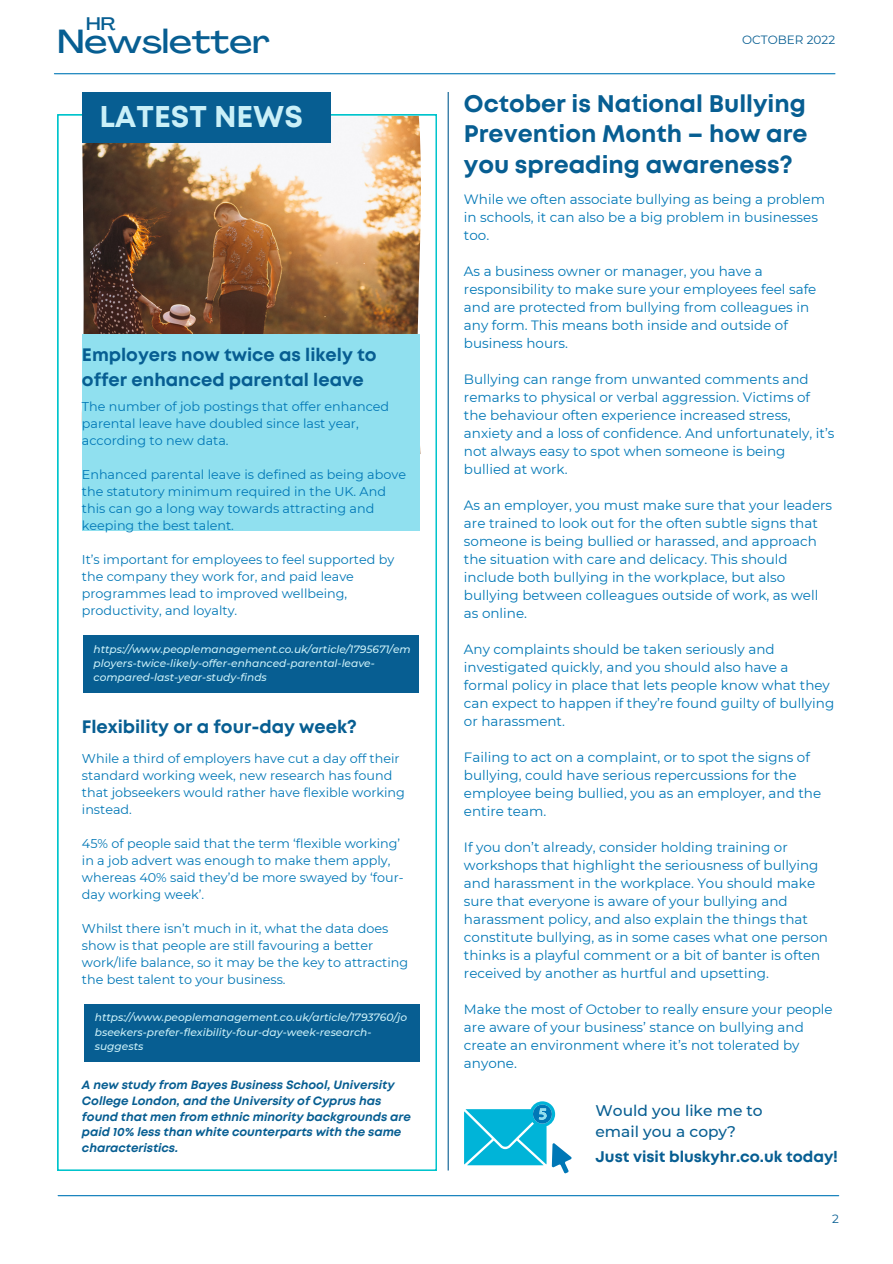
<style>
.page{position:relative;width:893px;height:1264px;background:#fff}
.page>*{position:absolute;margin:0;border:0;box-sizing:border-box;transform-origin:0 0}
.t1{font:500 expanded 33px "Agrandir";color:#075e92}
.t2{font:700 30px "Mont";color:#caf0f8}
.t3{font:700 24px/30.3px "Mont";color:#075e92;text-align:justify}
.t4{font:700 18px/24.8px "Mont";color:#075e92}
.t5{font:500 expanded 18px "Agrandir";color:#075e92}
.t6{font:500 15.45px/20.9px "Montserrat";color:#075e92}
.t7{font:700 15.45px "Mont";color:#075e92}
.t8{font:13.5px/18px "Montserrat";color:#0077b6}
.t9{font:12.75px/17px "Montserrat";color:#0077b6}
.t10{font:italic 700 12px/16px "Mont";color:#075e92}
.t11{font:12px "Montserrat";color:#075e92}
.t12{font:italic 500 10.65px/14.1px "Montserrat";color:#caf0f8}
</style>
<div class="page">
<hr style="left:58px;top:1195px;width:780px;height:1px;background:#0077b6">
<svg style="left:58px;top:114px;width:378px;height:1056px"></svg>
<hr style="left:447px;top:92px;width:1px;height:1078px;background:#075e92">
<hr style="left:54px;top:73px;width:780px;height:1px;background:#0077b6">
<div style="left:82px;top:92px;width:248px;height:50px;background:#075e92"></div>
<svg style="left:464px;top:1101px;width:108px;height:72px"></svg>
<div style="left:82px;top:334px;width:337px;height:196px;background:#90e0ef"></div>
<div style="left:84px;top:1003px;width:335px;height:58px;background:#075e92"></div>
<div style="left:83px;top:635px;width:335px;height:57px;background:#075e92"></div>
<h3 class="t5" style="left:86px;top:16px;width:31px">HR</h3>
<h1 class="t1" style="left:58px;top:28px;width:214px">Newsletter</h1>
<h2 class="t2" style="left:99px;top:105px;width:205px">LATEST NEWS</h2>
<h3 class="t4" style="left:82px;top:344px;width:296px">Employers now twice as likely to offer enhanced parental leave</h3>
<p class="t9" style="left:82px;top:398px;width:309px">The number of job postings that offer enhanced parental leave have doubled since last year, according to new data.</p>
<p class="t9" style="left:82px;top:466px;width:326px">Enhanced parental leave is defined as being above the statutory minimum required in the UK. And this can go a long way towards attracting and keeping the best talent.</p>
<p class="t9" style="left:82px;top:551px;width:314px">It’s important for employees to feel supported by the company they work for, and paid leave programmes lead to improved wellbeing, productivity, and loyalty.</p>
<p class="t12" style="left:94px;top:641px;width:318px">https://www.peoplemanagement.co.uk/article/1795671/em ployers-twice-likely-offer-enhanced-parental-leave&shy;compared-last-year-study-finds</p>
<h3 class="t4" style="left:82px;top:715px;width:276px">Flexibility or a four-day week?</h3>
<p class="t9" style="left:82px;top:750px;width:324px">While a third of employers have cut a day off their standard working week, new research has found that jobseekers would rather have flexible working instead.</p>
<p class="t9" style="left:82px;top:835px;width:323px">45% of people said that the term ‘flexible working’ in a job advert was enough to make them apply, whereas 40% said they’d be more swayed by ‘four&shy;day working week’.</p>
<p class="t9" style="left:82px;top:920px;width:328px">Whilst there isn’t much in it, what the data does show is that people are still favouring a better work/life balance, so it may be the key to attracting the best talent to your business.</p>
<p class="t12" style="left:95px;top:1010px;width:314px">https://www.peoplemanagement.co.uk/article/1793760/jo bseekers-prefer-flexibility-four-day-week-research&shy;suggests</p>
<p class="t10" style="left:82px;top:1077px;width:330px">A new study from Bayes Business School, University College London, and the University of Cyprus has found that men from ethnic minority backgrounds are paid 10% less than white counterparts with the same characteristics.</p>
<p class="t11" style="left:742px;top:32px;width:94px">OCTOBER 2022</p>
<h3 class="t3" style="left:464px;top:90px;width:345px">October is National Bullying Prevention Month – how are you spreading awareness?</h3>
<p class="t8" style="left:464px;top:190px;width:362px">While we often associate bullying as being a problem in schools, it can also be a big problem in businesses too.</p>
<p class="t8" style="left:464px;top:262px;width:354px">As a business owner or manager, you have a responsibility to make sure your employees feel safe and are protected from bullying from colleagues in any form. This means both inside and outside of business hours.</p>
<p class="t8" style="left:464px;top:370px;width:372px">Bullying can range from unwanted comments and remarks to physical or verbal aggression. Victims of the behaviour often experience increased stress, anxiety and a loss of confidence. And unfortunately, it’s not always easy to spot when someone is being bullied at work.</p>
<p class="t8" style="left:464px;top:496px;width:369px">As an employer, you must make sure that your leaders are trained to look out for the often subtle signs that someone is being bullied or harassed, and approach the situation with care and delicacy. This should include both bullying in the workplace, but also bullying between colleagues outside of work, as well as online.</p>
<p class="t8" style="left:464px;top:640px;width:372px">Any complaints should be taken seriously and investigated quickly, and you should also have a formal policy in place that lets people know what they can expect to happen if they’re found guilty of bullying or harassment.</p>
<p class="t8" style="left:464px;top:748px;width:359px">Failing to act on a complaint, or to spot the signs of bullying, could have serious repercussions for the employee being bullied, you as an employer, and the entire team.</p>
<p class="t8" style="left:464px;top:838px;width:365px">If you don’t already, consider holding training or workshops that highlight the seriousness of bullying and harassment in the workplace. You should make sure that everyone is aware of your bullying and harassment policy, and also explain the things that constitute bullying, as in some cases what one person thinks is a playful comment or a bit of banter is often received by another as hurtful and upsetting.</p>
<p class="t8" style="left:464px;top:999px;width:370px">Make the most of October to really ensure your people are aware of your business’ stance on bullying and create an environment where it’s not tolerated by anyone.</p>
<p class="t6" style="left:595px;top:1099px;width:169px">Would you like me to email you a copy?</p>
<p class="t7" style="left:595px;top:1150px;width:244px">Just visit bluskyhr.co.uk today!</p>
<p class="t11" style="left:832px;top:1211px;width:8px">2</p>
</div>
